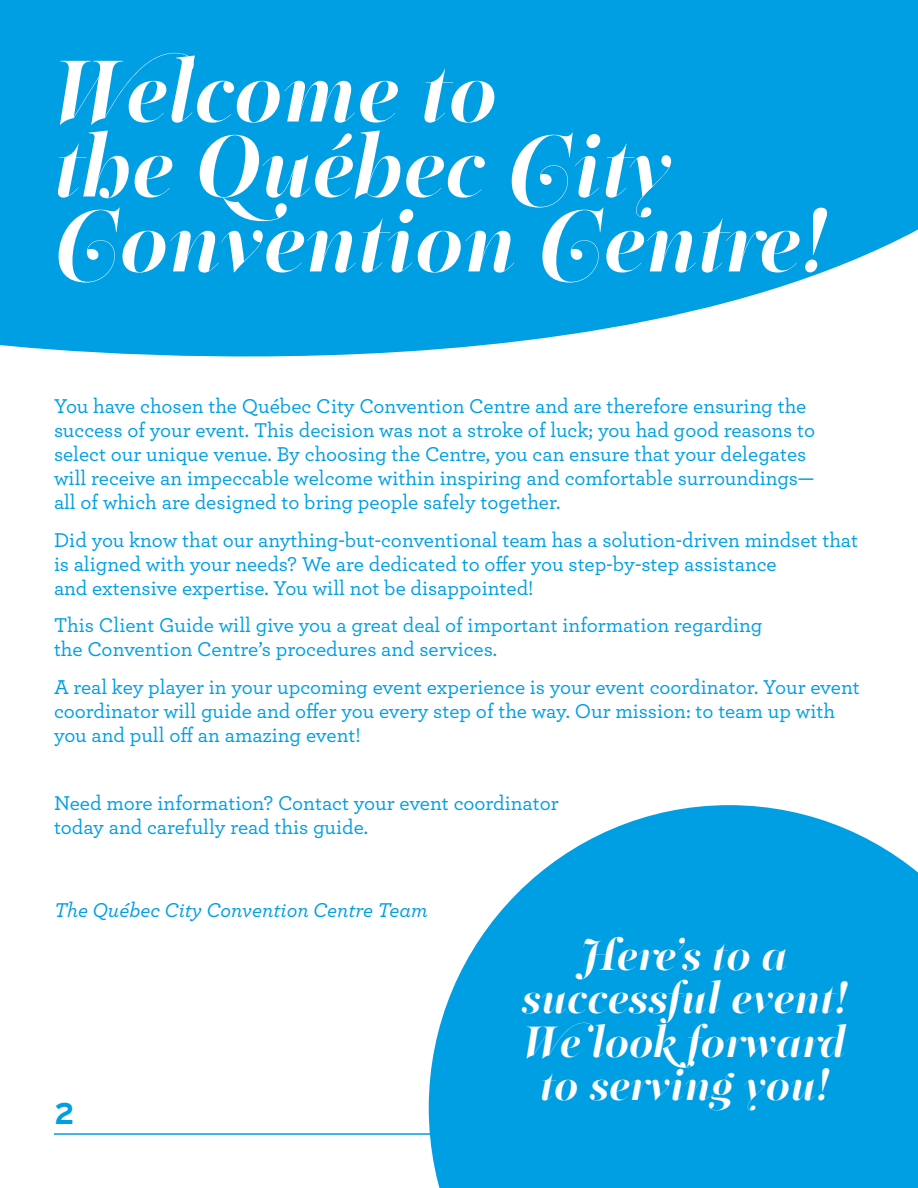
<style>
.page{position:relative;width:918px;height:1188px;background:#fff}
.page>*{position:absolute;margin:0;border:0;box-sizing:border-box;transform-origin:0 0}
.t1{font:700 90px/75px "PF Regal Swash Pro";color:#fff}
.t2{font:700 45px/43.5px "PF Regal Swash Pro";color:#fff;text-align:center}
.t3{font:700 30px "Interstate";color:#009fe3}
.t4{font:500 21px/24px "Archer";color:#009fe3}
.t5{font:italic 500 21px "Archer";color:#009fe3}
</style>
<div class="page">
<hr style="left:54px;top:1133px;width:810px;height:2px;background:#009fe3">
<svg style="left:0;top:0;width:918px;height:357px;background:#12a6e5"></svg>
<svg style="left:429px;top:805px;width:489px;height:383px;background:#20abe6"></svg>
<h1 class="t1" style="left:54px;top:53px;width:775px">Welcome to<br>the Québec City<br>Convention Centre!</h1>
<p class="t4" style="left:54px;top:393px;width:763px">You have chosen the Québec City Convention Centre and are therefore ensuring the success of your event. This decision was not a stroke of luck; you had good reasons to select our unique venue. By choosing the Centre, you can ensure that your delegates will receive an impeccable welcome within inspiring and comfortable surroundings— all of which are designed to bring people safely together.</p>
<p class="t4" style="left:54px;top:527px;width:806px">Did you know that our anything-but-conventional team has a solution-driven mindset that is aligned with your needs? We are dedicated to offer you step-by-step assistance<br>and extensive expertise. You will not be disappointed!</p>
<p class="t4" style="left:54px;top:612px;width:710px">This Client Guide will give you a great deal of important information regarding the Convention Centre’s procedures and services.</p>
<p class="t4" style="left:54px;top:674px;width:807px">A real key player in your upcoming event experience is your event coordinator. Your event coordinator will guide and offer you every step of the way. Our mission: to team up with you and pull off an amazing event!</p>
<p class="t4" style="left:54px;top:790px;width:506px">Need more information? Contact your event coordinator today and carefully read this guide.</p>
<p class="t5" style="left:54px;top:895px;width:375px">The Québec City Convention Centre Team</p>
<h3 class="t3" style="left:54px;top:1097px;width:22px">2</h3>
<h2 class="t2" style="left:522px;top:932px;width:328px">Here’s to a successful event!<br>We look forward to serving you!</h2>
</div>
